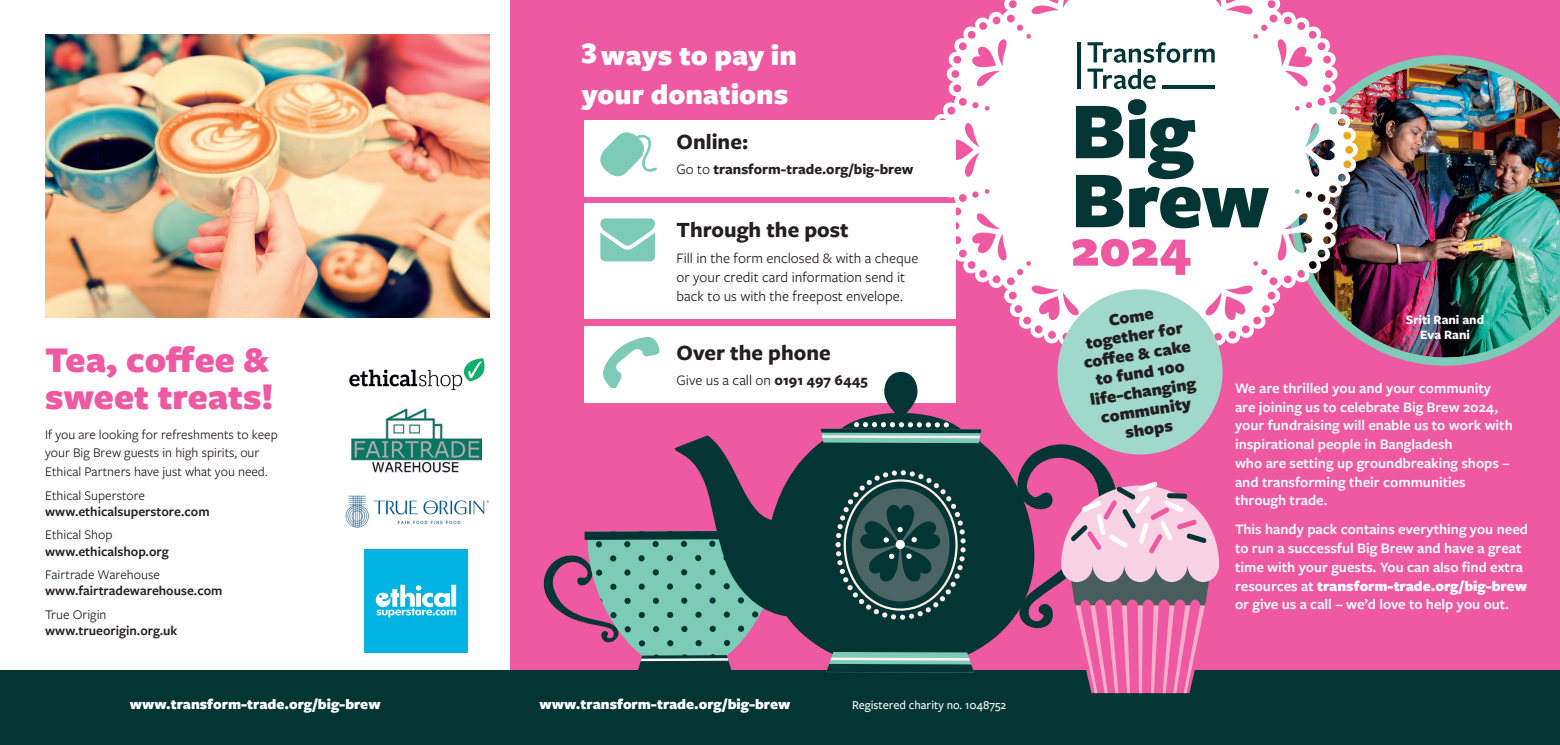
<style>
.page{position:relative;width:1560px;height:745px;background:#fff}
.page>*{position:absolute;margin:0;border:0;box-sizing:border-box;transform-origin:0 0}
.t1{font:900 83.5px/68.9px "Freight Sans Pro";letter-spacing:-.005em;color:#023534}
.t2{font:900 54px "Freight Sans Pro";color:#ef59a1}
.t3{font:900 37.5px/37.5px "Freight Sans Pro";color:#ef59a1}
.t4{font:900 29.62px/38.8px "Freight Sans Pro";color:#fff}
.t5{font:700 22.5px "Freight Sans Pro";color:#231f20}
.t6{font:900 17.5px/18.9px "Freight Sans Pro";color:#231f20;text-align:center}
.t7{font:600 15px/18.8px "Freight Sans Pro";color:#fff}
.t8{font:15px/18.8px "Freight Sans Pro";color:#231f20}
.t9{font:900 15px "Freight Sans Pro";color:#fff}
.t10{font:700 15px "Freight Sans Pro";color:#231f20}
.t11{font:13.75px/18.8px "Freight Sans Pro";color:#231f20}
.t12{font:600 13.75px "Freight Sans Pro";color:#231f20}
.t13{font:700 13.25px/15.4px "Freight Sans Pro";color:#fff;text-align:center}
.t14{font:500 12.5px "Freight Sans Pro";color:#fff}
.s1{font-weight:400}
.s2{font-weight:700}
.s3{font-weight:900}
</style>
<div class="page">
<img style="left:45px;top:34px;width:444px;height:283px">
<img style="left:349px;top:358px;width:136px;height:33px">
<div style="left:510px;top:0;width:1049px;height:675px;background:#ef59a1"></div>
<div style="left:0;top:670px;width:1559px;height:74px;background:#023534"></div>
<div style="left:584px;top:120px;width:371px;height:76px;background:#fff"></div>
<div style="left:584px;top:204px;width:371px;height:115px;background:#fff"></div>
<div style="left:584px;top:326px;width:371px;height:76px;background:#fff"></div>
<svg style="left:603px;top:336px;width:56px;height:52px"></svg>
<svg style="left:600px;top:132px;width:57px;height:45px"></svg>
<svg style="left:600px;top:218px;width:55px;height:44px"></svg>
<svg style="left:543px;top:531px;width:189px;height:139px"></svg>
<img style="left:1357px;top:55px;width:202px;height:311px">
<svg style="left:926px;top:0;width:431px;height:365px;fill:#fff"></svg>
<svg style="left:1087px;top:42px;width:127px;height:21px"></svg>
<svg style="left:1087px;top:69px;width:68px;height:20px"></svg>
<svg style="left:1076px;top:42px;width:4px;height:47px"></svg>
<hr style="left:1161px;top:85px;width:53px;height:4px;background:#023534">
<svg style="left:674px;top:430px;width:340px;height:233px;fill:#023534"></svg>
<svg style="left:826px;top:651px;width:147px;height:21px"></svg>
<svg style="left:820px;top:371px;width:161px;height:72px"></svg>
<svg style="left:835px;top:470px;width:130px;height:149px"></svg>
<img style="left:351px;top:408px;width:130px;height:65px">
<img style="left:345px;top:495px;width:144px;height:33px">
<svg style="left:1014px;top:283px;width:214px;height:409px"></svg>
<img style="left:364px;top:549px;width:103px;height:103px">
<h3 class="t3" style="left:45px;top:339px;width:230px">Tea, coffee &amp; sweet treats!</h3>
<p class="t11" style="left:45px;top:424px;width:234px">If you are looking for refreshments to keep your Big Brew guests in high spirits, our<br>Ethical Partners have just what you need.</p>
<p class="t11" style="left:45px;top:485px;width:101px">Ethical Superstore</p>
<p class="t12" style="left:45px;top:501px;width:166px">www.ethicalsuperstore.com</p>
<p class="t11" style="left:45px;top:524px;width:69px">Ethical Shop</p>
<p class="t12" style="left:45px;top:541px;width:125px">www.ethicalshop.org</p>
<p class="t11" style="left:45px;top:564px;width:116px">Fairtrade Warehouse</p>
<p class="t12" style="left:45px;top:581px;width:179px">www.fairtradewarehouse.com</p>
<p class="t11" style="left:45px;top:603px;width:63px">True Origin</p>
<p class="t12" style="left:45px;top:620px;width:134px">www.trueorigin.org.uk</p>
<p class="t9" style="left:130px;top:692px;width:252px">www.transform-trade.org/big-brew</p>
<h3 class="t4" style="left:581px;top:35px;width:217px">3 ways to pay in your donations</h3>
<h3 class="t5" style="left:676px;top:126px;width:73px">Online:</h3>
<p class="t10" style="left:676px;top:159px;width:238px"><span class="s1">Go to</span> transform-trade.org/big-brew</p>
<h3 class="t5" style="left:676px;top:214px;width:174px">Through the post</h3>
<p class="t8" style="left:676px;top:248px;width:243px">Fill in the form enclosed &amp; with a cheque or your credit card information send it back to us with the freepost envelope.</p>
<h3 class="t5" style="left:676px;top:337px;width:156px">Over the phone</h3>
<p class="t8" style="left:676px;top:370px;width:193px">Give us a call on <span class="s2">0191 497 6445</span></p>
<p class="t9" style="left:539px;top:692px;width:252px">www.transform-trade.org/big-brew</p>
<p class="t14" style="left:852px;top:695px;width:156px">Registered charity no. 1048752</p>
<h1 class="t1" style="left:1070px;top:93px;width:200px">Big<br>Brew</h1>
<h2 class="t2" style="left:1070px;top:210px;width:121px">2024</h2>
<p class="t6" style="left:1076px;top:315px;width:109px;rotate:-9deg">Come together for coff ee &amp; cake to fund 100 life-changing community shops</p>
<p class="t13" style="left:1405px;top:311px;width:80px">Sriti Rani and<br>Eva Rani</p>
<p class="t7" style="left:1234px;top:377px;width:279px">We are thrilled you and your community are joining us to celebrate Big Brew 2024, your fundraising will enable us to work with inspirational people in Bangladesh<br>who are setting up groundbreaking shops – and transforming their communities through trade.</p>
<p class="t7" style="left:1234px;top:519px;width:294px">This handy pack contains everything you need to run a successful Big Brew and have a great time with your guests. You can also find extra resources at <span class="s3">transform-trade.org/big-brew </span>or give us a call – we’d love to help you out.</p>
</div>
